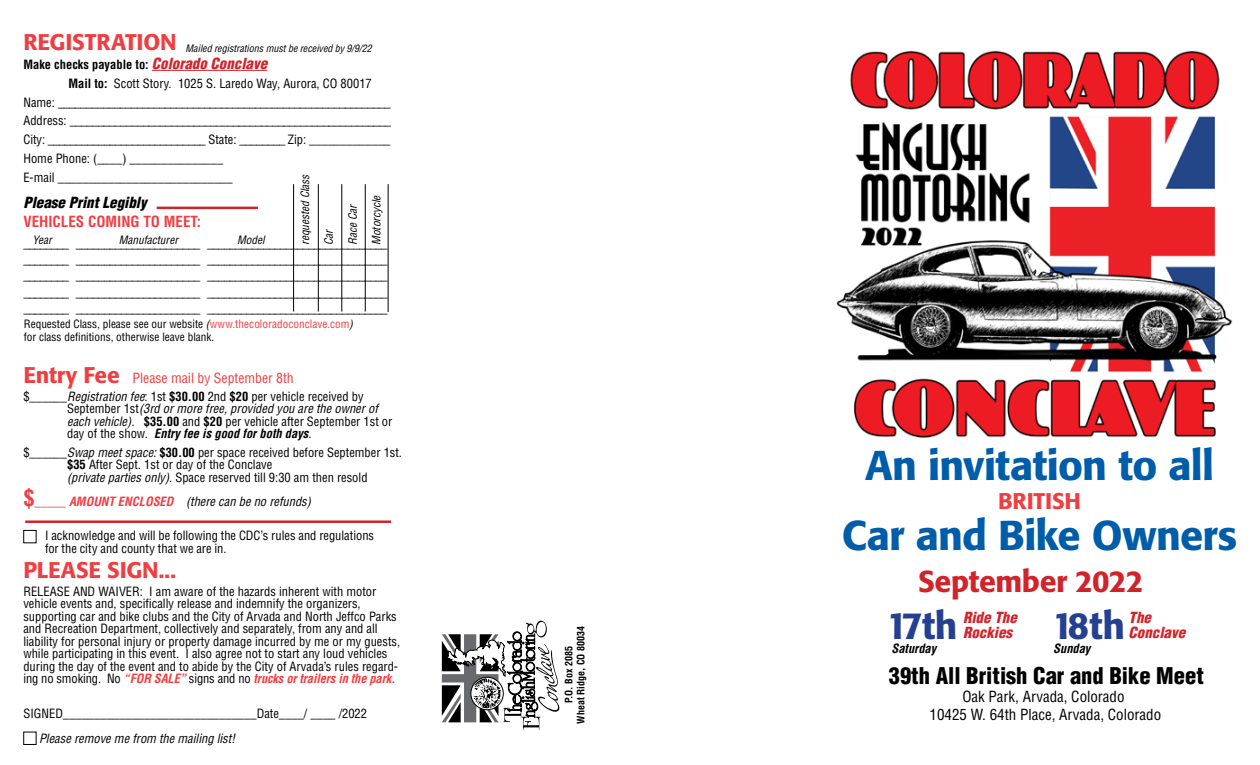
<style>
.page{position:relative;width:1260px;height:765px;background:#fff}
.page>*{position:absolute;margin:0;border:0;box-sizing:border-box;transform-origin:0 0}
.t1{font:500 41.25px "Formata";letter-spacing:-.015em;color:#005daa}
.t2{font:500 37.5px "Formata";letter-spacing:-.02em;color:#25408f}
.t3{font:500 30px "Formata";letter-spacing:-.015em;color:#d2232a}
.t4{font:500 22.5px "Formata";letter-spacing:-.01em;color:#ef3e42}
.t5{font:900 condensed 22.5px "Helvetica";color:#000}
.t6{font:condensed 15px/18px "Helvetica";color:#000;text-align:center}
.t7{font:italic 900 condensed 15px/15px "Helvetica";color:#d2232a}
.t8{font:700 condensed 15px "Helvetica";color:#ef3e42}
.t9{font:italic 900 condensed 15px "Helvetica";color:#000}
.t10{font:condensed 13.75px "Helvetica";color:#ef3e42}
.t11{font:condensed 12.5px/12.5px "Helvetica";color:#000}
.t12{font:italic condensed 12.5px "Helvetica";color:#000}
.t13{font:700 condensed 12.5px "Helvetica";color:#000}
.t14{font:italic 700 condensed 12.5px "Helvetica";letter-spacing:-.005em;color:#000}
.t15{font:condensed 11.25px/12.5px "Helvetica";color:#000}
.t16{font:italic condensed 11.25px/23.8px "Helvetica";color:#000}
.t17{font:italic condensed 10px "Helvetica";letter-spacing:.005em;color:#000}
.t18{font:700 condensed 10px/12px "Helvetica";color:#000;text-align:center}
.s1{font-weight:900;font-style:italic;font-size:15px;color:#d2232a}
.s2{font-weight:700}
.s3{font-style:italic}
.s4{color:#ef3e42}
.s5{font-family:"Formata";font-weight:500;font-stretch:normal;font-size:22.5px}
.s6{font-weight:700;font-style:italic}
.s7{font-weight:700;font-style:normal;font-size:22.5px;color:#ef3e42}
.s8{font-style:normal;color:#ef3e42}
.s9{font-weight:700;color:#ef3e42}
.s10{font-weight:700;font-style:italic;color:#ef3e42}
</style>
<div class="page">
<svg style="left:442px;top:621px;width:118px;height:109px"></svg>
<img style="left:836px;top:50px;width:397px;height:388px">
<hr style="left:152px;top:70px;width:115px;height:1px;background:#d2232a">
<hr style="left:157px;top:207px;width:101px;height:2px;background:#d2232a">
<hr style="left:25px;top:520px;width:366px;height:3px;background:#d2232a">
<hr style="left:318px;top:184px;width:1px;height:128px;background:#000">
<hr style="left:293px;top:184px;width:1px;height:128px;background:#000">
<hr style="left:341px;top:184px;width:1px;height:128px;background:#000">
<hr style="left:365px;top:184px;width:1px;height:128px;background:#000">
<hr style="left:388px;top:184px;width:1px;height:128px;background:#000">
<div style="left:23px;top:732px;width:13px;height:13px;border:1px solid #000"></div>
<div style="left:23px;top:530px;width:13px;height:13px;border:1px solid #000"></div>
<h3 class="t4" style="left:23px;top:29px;width:155px">REGISTRATION</h3>
<p class="t13" style="left:23px;top:57px;width:245px">Make checks payable to: <span class="s1">Colorado Conclave</span></p>
<p class="t11" style="left:68px;top:77px;width:305px"><span class="s2">Mail to:</span> Scott Story. 1025 S. Laredo Way, Aurora, CO 80017</p>
<p class="t11" style="left:23px;top:95px;width:369px">Name: ___________________________________________________________</p>
<p class="t11" style="left:23px;top:114px;width:369px">Address: _________________________________________________________</p>
<p class="t11" style="left:23px;top:133px;width:369px">City: ____________________________ State: ________ Zip: _____________</p>
<p class="t11" style="left:23px;top:152px;width:201px">Home Phone: (____) _______________</p>
<p class="t11" style="left:23px;top:170px;width:211px">E-mail ____________________________</p>
<p class="t9" style="left:23px;top:193px;width:125px">Please Print Legibly</p>
<p class="t8" style="left:23px;top:212px;width:179px">VEHICLES COMING TO MEET:</p>
<p class="t16" style="left:32px;top:228px;width:21px">Year</p>
<p class="t16" style="left:119px;top:228px;width:61px">Manufacturer</p>
<p class="t16" style="left:237px;top:228px;width:29px">Model</p>
<p class="t11" style="left:23px;top:235px;width:366px;line-height:16.2px;text-align:justify">________ ______________________ ________________________________ ________ ______________________ ________________________________ ________ ______________________ ________________________________ ________ ______________________ ________________________________ ________ ______________________ ________________________________</p>
<p class="t17" style="left:185px;top:42px;width:188px">Mailed registrations must be received by 9/9/22</p>
<p class="t16" style="left:293px;top:245px;width:72px;rotate:-90deg">requested Class<br>Car<br>Race Car<br>Motorcycle</p>
<p class="t15" style="left:24px;top:318px;width:330px">Requested Class, please see our website <span class="s3">(</span><span class="s4">www.thecoloradoconclave.com</span><span class="s3">) </span>for class definitions, otherwise leave blank.</p>
<p class="t10" style="left:23px;top:369px;width:272px"><span class="s5">Entry Fee</span> Please mail by September 8th</p>
<p class="t11" style="left:67px;top:390px;width:327px;text-indent:-44px">$______<span class="s3">Registration fee</span>: 1st <span class="s2">$30.00</span> 2nd <span class="s2">$20</span> per vehicle received by September 1st<span class="s3">(3rd or more free, provided you are the owner of each vehicle).</span> <span class="s2">$35.00</span> and <span class="s2">$20</span> per vehicle after September 1st or day of the show. <span class="s6">Entry fee is good for both days</span>.</p>
<p class="t11" style="left:67px;top:445px;width:336px;text-indent:-44px">$______<span class="s3">Swap meet space:</span> <span class="s2">$30.00</span> per space received before September 1st. <span class="s2">$35</span> After Sept. 1st or day of the Conclave<br><span class="s3">(private parties only)</span>. Space reserved till 9:30 am then resold</p>
<p class="t12" style="left:23px;top:494px;width:289px"><span class="s7">$</span><span class="s8">_____</span> <span class="s9">AMOUNT ENCLOSED</span> (there can be no refunds)</p>
<p class="t11" style="left:45px;top:529px;width:331px">I acknowledge and will be following the CDC’s rules and regulations for the city and county that we are in.</p>
<h3 class="t4" style="left:23px;top:556px;width:154px">PLEASE SIGN...</h3>
<p class="t11" style="left:23px;top:585px;width:378px">RELEASE AND WAIVER: I am aware of the hazards inherent with motor vehicle events and, specifically release and indemnify the organizers, supporting car and bike clubs and the City of Arvada and North Jeffco Parks and Recreation Department, collectively and separately, from any and all liability for personal injury or property damage incurred by me or my guests, while participating in this event. I also agree not to start any loud vehicles during the day of the event and to abide by the City of Arvada’s rules regard&shy;ing no smoking. No <span class="s10">“FOR SALE”</span> signs and no <span class="s10">trucks or trailers in the park.</span></p>
<p class="t11" style="left:23px;top:707px;width:345px">SIGNED_______________________________Date____/ ____ /2022</p>
<p class="t12" style="left:39px;top:731px;width:198px">Please remove me from the mailing list!</p>
<p class="t18" style="left:563px;top:724px;width:99px;rotate:-90deg">P.O. Box 2085<br>Wheat Ridge, CO 80034</p>
<h1 class="t1" style="left:865px;top:441px;width:351px">An invitation to all</h1>
<h3 class="t4" style="left:998px;top:487px;width:84px">BRITISH</h3>
<h1 class="t1" style="left:842px;top:511px;width:397px">Car and Bike Owners</h1>
<h3 class="t3" style="left:918px;top:563px;width:227px">September 2022</h3>
<h2 class="t2" style="left:887px;top:602px;width:72px">17th</h2>
<p class="t7" style="left:963px;top:610px;width:55px">Ride The<br>Rockies</p>
<h2 class="t2" style="left:1052px;top:602px;width:75px">18th</h2>
<p class="t7" style="left:1129px;top:610px;width:58px">The<br>Conclave</p>
<p class="t14" style="left:892px;top:641px;width:46px">Saturday</p>
<p class="t14" style="left:1053px;top:641px;width:39px">Sunday</p>
<h3 class="t5" style="left:889px;top:662px;width:317px">39th All British Car and Bike Meet</h3>
<p class="t6" style="left:930px;top:687px;width:233px">Oak Park, Arvada, Colorado<br>10425 W. 64th Place, Arvada, Colorado</p>
</div>
